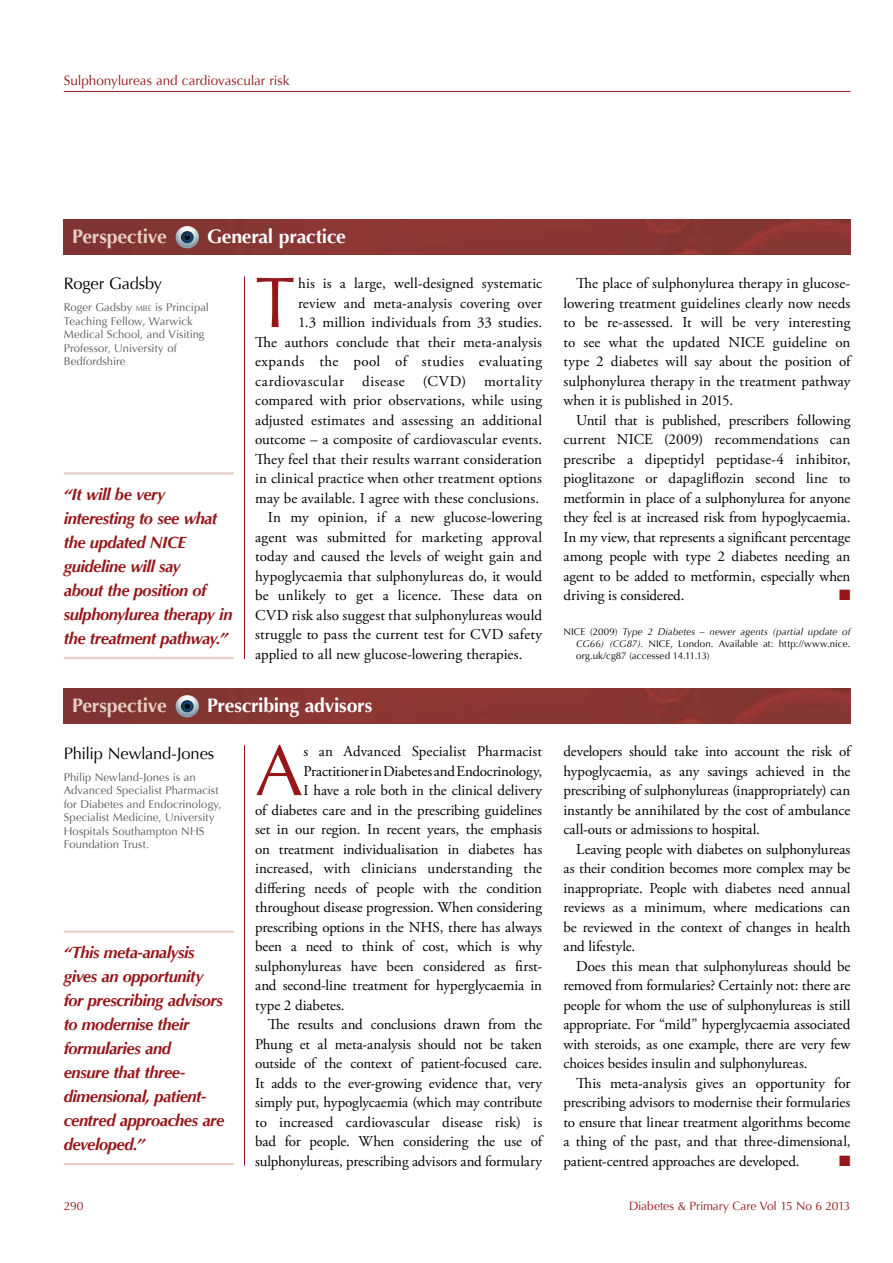
<style>
.page{position:relative;width:893px;height:1263px;background:#fff}
.page>*{position:absolute;margin:0;border:0;box-sizing:border-box;transform-origin:0 0}
.t1{font:72px "Optima";color:#96171a}
.t2{font:700 19.5px "Optima";letter-spacing:-.015em;color:#fff}
.t3{font:700 19.5px "Optima";letter-spacing:-.015em;color:#e8cfc5}
.t4{font:italic 700 16.5px/24px "Optima";letter-spacing:-.03em;color:#96171a}
.t5{font:16.5px "Optima";letter-spacing:-.015em;color:#000}
.t6{font:15px/19.5px "Adobe Garamond Pro";color:#000;text-align:justify}
.t7{font:15px "Adobe Garamond Pro";letter-spacing:.04em;color:#000}
.t8{font:15px "Adobe Garamond Pro";letter-spacing:.03em;color:#000}
.t9{font:15px "Zapf Dingbats ITC";color:#96171a}
.t10{font:13.5px "Optima";letter-spacing:-.005em;color:#96171a}
.t11{font:12px "Optima";letter-spacing:-.01em;color:#96171a}
.t12{font:11.25px/13.5px "Optima";color:#58595b}
.t13{font:9.75px/12px "Optima";letter-spacing:.005em;color:#000;text-align:justify}
.s1{font-size:7.8px}
.s2{font-style:italic}
</style>
<div class="page">
<hr style="left:64px;top:91px;width:786px;height:1px;background:#96171a">
<hr style="left:244px;top:276px;width:1px;height:383px;background:#96171a">
<img style="left:64px;top:219px;width:786px;height:36px">
<svg style="left:176px;top:226px;width:23px;height:22px"></svg>
<hr style="left:64px;top:472px;width:170px;height:3px;background:#e8cfc5">
<hr style="left:64px;top:657px;width:170px;height:2px;background:#e8cfc5">
<hr style="left:244px;top:745px;width:1px;height:420px;background:#96171a">
<img style="left:64px;top:688px;width:786px;height:36px">
<svg style="left:176px;top:695px;width:23px;height:22px"></svg>
<hr style="left:64px;top:930px;width:170px;height:3px;background:#e8cfc5">
<hr style="left:64px;top:1163px;width:170px;height:2px;background:#e8cfc5">
<p class="t10" style="left:64px;top:73px;width:227px">Sulphonylureas and cardiovascular risk</p>
<h2 class="t3" style="left:72px;top:225px;width:96px">Perspective</h2>
<h2 class="t2" style="left:207px;top:225px;width:140px">General practice</h2>
<p class="t5" style="left:64px;top:274px;width:100px">Roger Gadsby</p>
<p class="t12" style="left:64px;top:301px;width:147px">Roger Gadsby <span class="s1">mbe</span> is Principal<br>Teaching Fellow, Warwick<br>Medical School, and Visiting<br>Professor, University of<br>Bedfordshire</p>
<p class="t4" style="left:64px;top:483px;width:170px">“It will be very interesting to see what the updated NICE guideline will say<br>about the position of sulphonylurea therapy in the treatment pathway.”</p>
<h1 class="t1" style="left:255px;top:261px;width:41px">T</h1>
<p class="t6" style="left:298px;top:274px;width:246px">his is a large, well-designed systematic</p>
<p class="t6" style="left:298px;top:294px;width:246px">review and meta-analysis covering over</p>
<p class="t6" style="left:298px;top:313px;width:246px">1.3 million individuals from 33 studies.</p>
<p class="t6" style="left:255px;top:333px;width:288px">The authors conclude that their meta-analysis</p>
<p class="t8" style="left:255px;top:352px;width:288px">expands the pool of studies evaluating</p>
<p class="t7" style="left:255px;top:372px;width:288px">cardiovascular disease (CVD) mortality</p>
<p class="t6" style="left:255px;top:391px;width:288px">compared with prior observations, while using</p>
<p class="t6" style="left:255px;top:411px;width:288px">adjusted estimates and assessing an additional</p>
<p class="t6" style="left:255px;top:430px;width:288px">outcome – a composite of cardiovascular events.</p>
<p class="t6" style="left:255px;top:450px;width:289px">They feel that their results warrant consideration</p>
<p class="t6" style="left:255px;top:469px;width:288px">in clinical practice when other treatment options</p>
<p class="t6" style="left:255px;top:489px;width:286px">may be available. I agree with these conclusions.</p>
<p class="t6" style="left:268px;top:508px;width:276px">In my opinion, if a new glucose-lowering</p>
<p class="t6" style="left:255px;top:528px;width:288px">agent was submitted for marketing approval</p>
<p class="t6" style="left:255px;top:547px;width:289px">today and caused the levels of weight gain and</p>
<p class="t6" style="left:255px;top:567px;width:288px">hypoglycaemia that sulphonylureas do, it would</p>
<p class="t6" style="left:255px;top:586px;width:289px">be unlikely to get a licence. These data on</p>
<p class="t6" style="left:255px;top:606px;width:288px">CVD risk also suggest that sulphonylureas would</p>
<p class="t6" style="left:255px;top:625px;width:289px">struggle to pass the current test for CVD safety</p>
<p class="t6" style="left:255px;top:645px;width:269px">applied to all new glucose-lowering therapies.</p>
<h2 class="t3" style="left:72px;top:694px;width:96px">Perspective</h2>
<h2 class="t2" style="left:207px;top:694px;width:167px">Prescribing advisors</h2>
<p class="t5" style="left:64px;top:743px;width:152px">Philip Newland-Jones</p>
<p class="t12" style="left:64px;top:770px;width:159px">Philip Newland-Jones is an<br>Advanced Specialist Pharmacist for Diabetes and Endocrinology,<br>Specialist Medicine, University<br>Hospitals Southampton NHS<br>Foundation Trust.</p>
<p class="t4" style="left:64px;top:941px;width:162px">“This meta-analysis gives an opportunity for prescribing advisors to modernise their formularies and<br>ensure that three&shy;dimensional, patient&shy;centred approaches are developed.”</p>
<h1 class="t1" style="left:255px;top:729px;width:49px">A</h1>
<p class="t6" style="left:303px;top:742px;width:240px">s an Advanced Specialist Pharmacist</p>
<p class="t6" style="left:303px;top:762px;width:240px">Practitioner in Diabetes and Endocrinology,</p>
<p class="t6" style="left:303px;top:781px;width:240px">I have a role both in the clinical delivery</p>
<p class="t6" style="left:255px;top:801px;width:288px">of diabetes care and in the prescribing guidelines</p>
<p class="t6" style="left:255px;top:820px;width:288px">set in our region. In recent years, the emphasis</p>
<p class="t6" style="left:255px;top:840px;width:289px">on treatment individualisation in diabetes has</p>
<p class="t6" style="left:255px;top:859px;width:288px">increased, with clinicians understanding the</p>
<p class="t6" style="left:255px;top:879px;width:288px">differing needs of people with the condition</p>
<p class="t6" style="left:255px;top:898px;width:288px">throughout disease progression. When considering</p>
<p class="t6" style="left:255px;top:918px;width:288px">prescribing options in the NHS, there has always</p>
<p class="t6" style="left:255px;top:937px;width:289px">been a need to think of cost, which is why</p>
<p class="t6" style="left:255px;top:957px;width:288px">sulphonylureas have been considered as first-</p>
<p class="t6" style="left:255px;top:976px;width:288px">and second-line treatment for hyperglycaemia in</p>
<p class="t6" style="left:255px;top:996px;width:91px">type 2 diabetes.</p>
<p class="t6" style="left:268px;top:1015px;width:276px">The results and conclusions drawn from the</p>
<p class="t6" style="left:255px;top:1035px;width:289px">Phung et al meta-analysis should not be taken</p>
<p class="t6" style="left:255px;top:1054px;width:288px">outside of the context of patient-focused care.</p>
<p class="t6" style="left:255px;top:1074px;width:288px">It adds to the ever-growing evidence that, very</p>
<p class="t6" style="left:255px;top:1093px;width:289px">simply put, hypoglycaemia (which may contribute</p>
<p class="t6" style="left:255px;top:1113px;width:289px">to increased cardiovascular disease risk) is</p>
<p class="t6" style="left:255px;top:1132px;width:289px">bad for people. When considering the use of</p>
<p class="t6" style="left:255px;top:1152px;width:288px">sulphonylureas, prescribing advisors and formulary</p>
<p class="t6" style="left:563px;top:274px;width:289px;text-indent:13px">The place of sulphonylurea therapy in glucose&shy;lowering treatment guidelines clearly now needs to be re-assessed. It will be very interesting to see what the updated NICE guideline on type 2 diabetes will say about the position of sulphonylurea therapy in the treatment pathway when it is published in 2015.</p>
<p class="t6" style="left:563px;top:411px;width:289px;text-indent:13px">Until that is published, prescribers following current NICE (2009) recommendations can prescribe a dipeptidyl peptidase-4 inhibitor, pioglitazone or dapagliflozin second line to metformin in place of a sulphonylurea for anyone they feel is at increased risk from hypoglycaemia.<br>In my view, that represents a significant percentage among people with type 2 diabetes needing an agent to be added to metformin, especially when driving is considered.</p>
<p class="t9" style="left:839px;top:588px;width:13px">■</p>
<p class="t13" style="left:576px;top:626px;width:276px;text-indent:-13px">NICE (2009) <span class="s2">Type 2 Diabetes – newer agents (partial update of CG66) (CG87)</span>. NICE, London. Available at: http://www.nice. org.uk/cg87 (accessed 14.11.13)</p>
<p class="t6" style="left:563px;top:742px;width:288px">developers should take into account the risk of hypoglycaemia, as any savings achieved in the prescribing of sulphonylureas (inappropriately) can instantly be annihilated by the cost of ambulance call-outs or admissions to hospital.</p>
<p class="t6" style="left:563px;top:840px;width:289px;text-indent:13px">Leaving people with diabetes on sulphonylureas as their condition becomes more complex may be inappropriate. People with diabetes need annual reviews as a minimum, where medications can be reviewed in the context of changes in health and lifestyle.</p>
<p class="t6" style="left:563px;top:957px;width:289px;text-indent:13px">Does this mean that sulphonylureas should be removed from formularies? Certainly not: there are people for whom the use of sulphonylureas is still appropriate. For “mild” hyperglycaemia associated with steroids, as one example, there are very few choices besides insulin and sulphonylureas.</p>
<p class="t6" style="left:563px;top:1074px;width:288px;text-indent:13px">This meta-analysis gives an opportunity for prescribing advisors to modernise their formularies to ensure that linear treatment algorithms become a thing of the past, and that three-dimensional, patient-centred approaches are developed.</p>
<p class="t9" style="left:839px;top:1153px;width:13px">■</p>
<p class="t11" style="left:64px;top:1199px;width:21px">290</p>
<p class="t11" style="left:629px;top:1199px;width:223px">Diabetes &amp; Primary Care Vol 15 No 6 2013</p>
</div>
